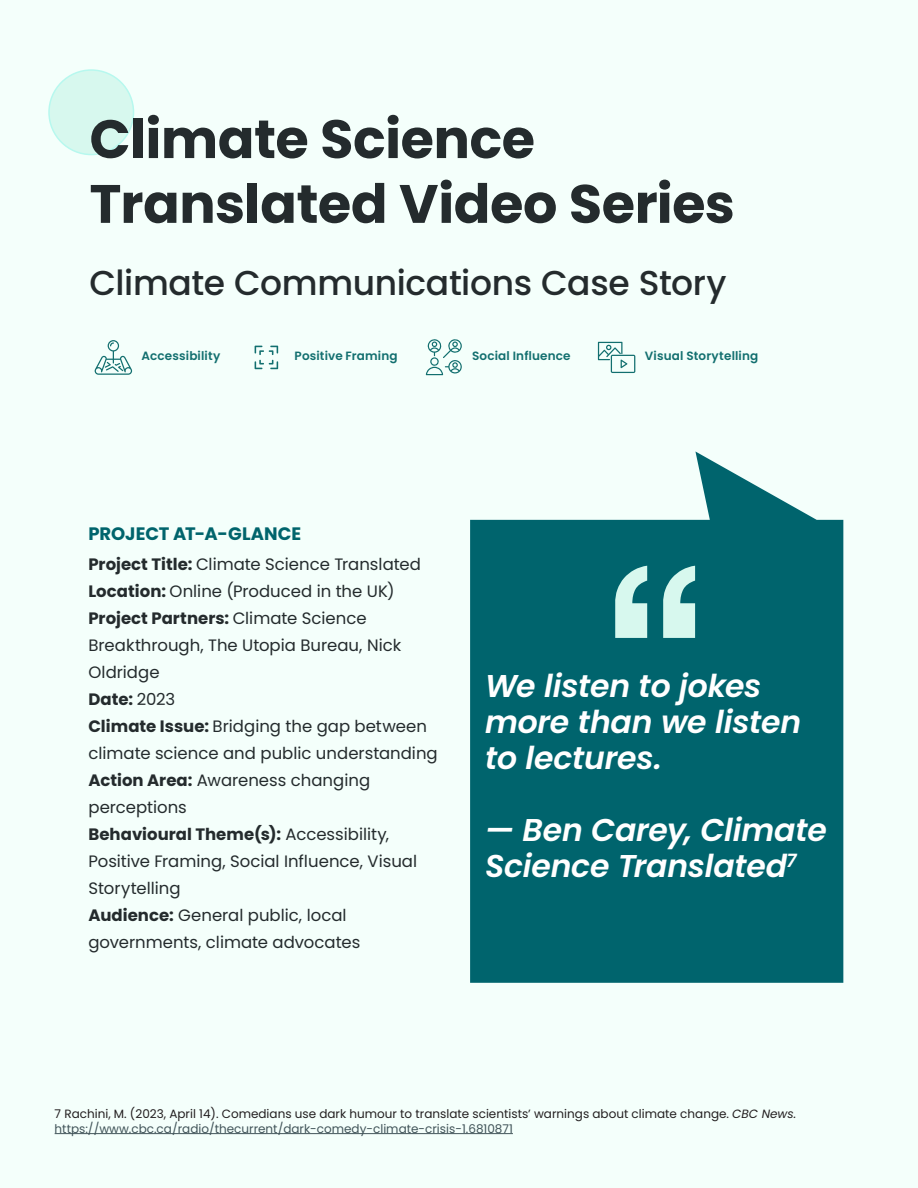
<style>
.page{position:relative;width:918px;height:1188px;background:#f4fffb}
.page>*{position:absolute;margin:0;border:0;box-sizing:border-box;transform-origin:0 0}
.t1{font:700 225px "Helvetica Neue";color:#d7f8ee}
.t2{font:700 54px "Poppins";letter-spacing:-.01em;color:#242b2d}
.t3{font:500 34.5px "Poppins";letter-spacing:-.01em;color:#242b2d}
.t4{font:italic 600 31.5px/36px "Poppins";letter-spacing:-.005em;color:#fff}
.t5{font:700 18px "Poppins";letter-spacing:-.005em;color:#00646c}
.Project_at_a_Glance{font:16.5px/27px "Poppins";color:#242b2d}
.Project_at_a_Glance-2{font:700 16.5px "Poppins";color:#242b2d}
.t6{font:12px "Poppins";color:#231f20}
.t7{font:12px "Poppins";color:#415459}
.Project_at_a_Glance-3{font:600 12px "Poppins";letter-spacing:.015em;color:#126f6f}
.s1{font-weight:700}
.s2{font-weight:400}
.s3{font-style:italic}
</style>
<div class="page">
<div style="left:49px;top:70px;width:85px;height:85px;background:#d7f8ee;border-radius:50%"></div>
<div style="left:48px;top:69px;width:86px;height:86px;border:2px solid #b7f8ee;border-radius:50%"></div>
<hr style="left:55px;top:1133px;width:458px;height:1px;background:#415459">
<svg style="left:470px;top:451px;width:373px;height:532px;background:#1b757c"></svg>
<svg style="left:95px;top:340px;width:37px;height:35px"></svg>
<svg style="left:255px;top:346px;width:23px;height:23px"></svg>
<svg style="left:598px;top:342px;width:37px;height:31px"></svg>
<svg style="left:426px;top:339px;width:36px;height:36px"></svg>
<p class="t2" style="left:90px;top:108px;width:447px">Climate Science</p>
<p class="t2" style="left:90px;top:173px;width:647px">Translated Video Series</p>
<p class="t3" style="left:90px;top:263px;width:639px">Climate Communications Case Story</p>
<p class="Project_at_a_Glance-3" style="left:142px;top:349px;width:80px">Accessibility</p>
<p class="Project_at_a_Glance-3" style="left:295px;top:349px;width:104px">Positive Framing</p>
<p class="Project_at_a_Glance-3" style="left:472px;top:349px;width:100px">Social Influence</p>
<p class="Project_at_a_Glance-3" style="left:645px;top:349px;width:115px">Visual Storytelling</p>
<p class="t5" style="left:88px;top:524px;width:214px">PROJECT AT-A-GLANCE</p>
<p class="Project_at_a_Glance" style="left:88px;top:550px;width:334px"><span class="s1">Project Title:</span> Climate Science Translated</p>
<p class="Project_at_a_Glance" style="left:88px;top:577px;width:308px"><span class="s1">Location:</span> Online (Produced in the UK)</p>
<p class="Project_at_a_Glance" style="left:88px;top:604px;width:314px"><span class="s1">Project Partners:</span> Climate Science<br>Breakthrough, The Utopia Bureau, Nick<br>Oldridge</p>
<p class="Project_at_a_Glance-2" style="left:88px;top:689px;width:88px">Date: <span class="s2">2023</span></p>
<p class="Project_at_a_Glance" style="left:88px;top:712px;width:351px"><span class="s1">Climate Issue:</span> Bridging the gap between climate science and public understanding</p>
<p class="Project_at_a_Glance" style="left:88px;top:766px;width:283px"><span class="s1">Action Area:</span> Awareness changing perceptions</p>
<p class="Project_at_a_Glance" style="left:88px;top:820px;width:330px"><span class="s1">Behavioural Theme(s):</span> Accessibility,<br>Positive Framing, Social Influence, Visual<br>Storytelling</p>
<p class="Project_at_a_Glance" style="left:88px;top:901px;width:273px"><span class="s1">Audience:</span> General public, local governments, climate advocates</p>
<p class="t1" style="left:603px;top:470px;width:106px">“</p>
<p class="t4" style="left:485px;top:668px;width:318px">We listen to jokes more than we listen to lectures.</p>
<p class="t4" style="left:485px;top:812px;width:343px">— Ben Carey, Climate<br>Science Translated<sup>7</sup></p>
<p class="t6" style="left:55px;top:1107px;width:743px">7 Rachini, M. (2023, April 14). Comedians use dark humour to translate scientists’ warnings about climate change. <span class="s3">CBC News.</span></p>
<p class="t7" style="left:55px;top:1122px;width:460px">https://www.cbc.ca/radio/thecurrent/dark-comedy-climate-crisis-1.6810871</p>
</div>
